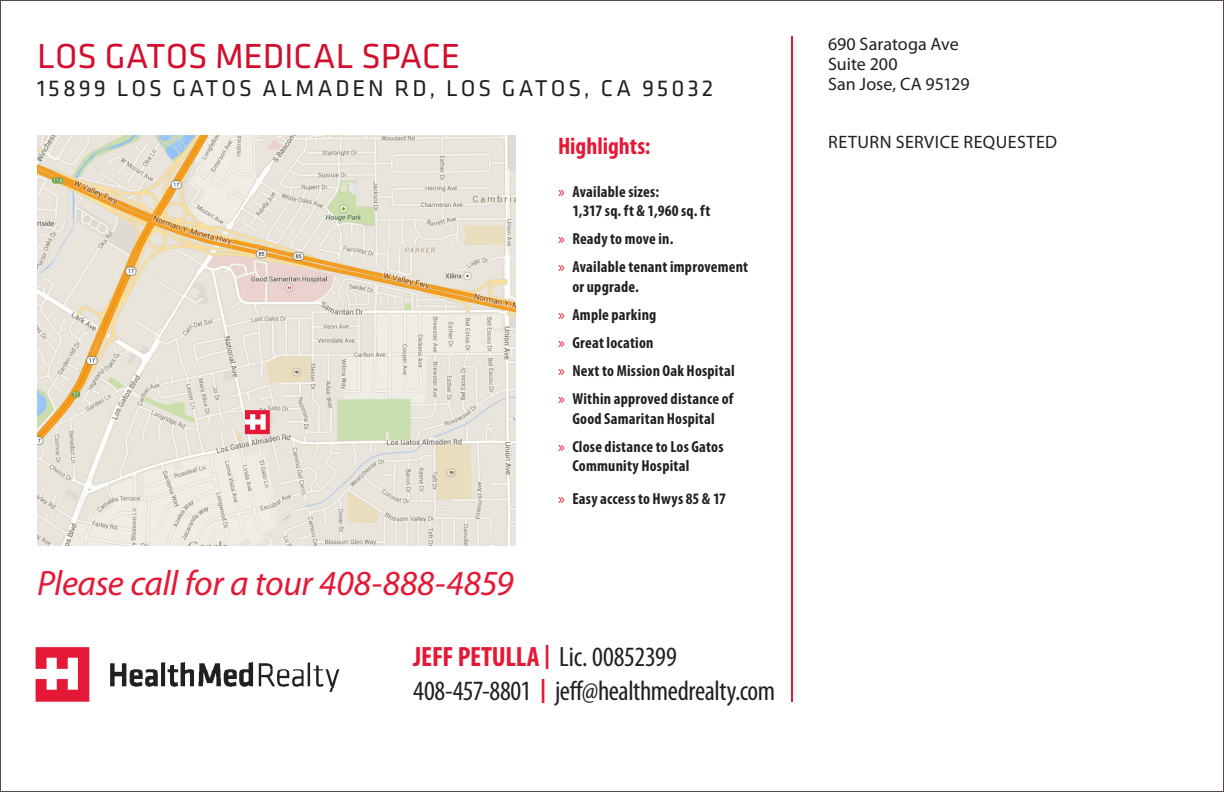
<style>
.page{position:relative;width:1224px;height:792px;background:#fff}
.page>*{position:absolute;margin:0;border:0;box-sizing:border-box;transform-origin:0 0}
.Property_Name_Addres{font:36px "Klavika";letter-spacing:-.005em;color:#d30d2b}
.t1{font:italic 35.4px "Myriad Pro";letter-spacing:-.01em;color:#e51836}
.t2{font:condensed 28px "Myriad Pro";letter-spacing:-.015em;color:#231f20}
.Text{font:700 condensed 24px "Myriad Pro";color:#e51836}
.Property_Name_Addres-2{font:23.6px "Klavika";letter-spacing:.125em;color:#231f20}
.t3{font:18px/20px "Myriad Pro";letter-spacing:.01em;color:#231f20}
.t4{font:18px "Myriad Pro";letter-spacing:.03em;color:#231f20}
.t5{font:700 condensed 16px/19.2px "Myriad Pro";letter-spacing:.015em;color:#231f20}
.s1{font-weight:400;font-stretch:normal;color:#e51836}
.s2{font-weight:700;color:#e51836}
.s3{font-weight:700;font-stretch:normal;font-size:24px;color:#e51836}
</style>
<div class="page">
<img style="left:35px;top:647px;width:305px;height:55px">
<hr style="left:791px;top:36px;width:2px;height:666px;background:#e51836">
<img style="left:37px;top:136px;width:479px;height:410px">
<svg style="left:245px;top:410px;width:25px;height:24px"></svg>
<p class="Property_Name_Addres" style="left:37px;top:36px;width:424px">LOS GATOS MEDICAL SPACE</p>
<p class="Property_Name_Addres-2" style="left:37px;top:75px;width:678px">15899 LOS GATOS ALMADEN RD, LOS GATOS, CA 95032</p>
<p class="t3" style="left:828px;top:33px;width:132px">690 Saratoga Ave<br>Suite 200</p>
<p class="t3" style="left:828px;top:73px;width:143px">San Jose, CA 95129</p>
<p class="t1" style="left:37px;top:562px;width:478px">Please call for a tour 408-888-4859</p>
<p class="Text" style="left:558px;top:131px;width:94px">Highlights:</p>
<p class="t4" style="left:828px;top:130px;width:231px">RETURN SERVICE REQUESTED</p>
<p class="t5" style="left:572px;top:182px;width:139px;text-indent:-14px"><span class="s1">»</span> Available sizes:<br>1,317 sq. ft &amp; 1,960 sq. ft</p>
<p class="t5" style="left:558px;top:229px;width:117px"><span class="s1">»</span> Ready to move in.</p>
<p class="t5" style="left:572px;top:257px;width:177px;text-indent:-14px"><span class="s1">»</span> Available tenant improvement or upgrade.</p>
<p class="t5" style="left:558px;top:305px;width:100px"><span class="s1">»</span> Ample parking</p>
<p class="t5" style="left:558px;top:333px;width:97px"><span class="s1">»</span> Great location</p>
<p class="t5" style="left:558px;top:361px;width:178px"><span class="s1">»</span> Next to Mission Oak Hospital</p>
<p class="t5" style="left:558px;top:389px;width:177px;text-align:center"><span class="s1">»</span> Within approved distance of<br>Good Samaritan Hospital</p>
<p class="t5" style="left:572px;top:437px;width:153px;text-indent:-14px"><span class="s1">»</span> Close distance to Los Gatos<br>Community Hospital</p>
<p class="t5" style="left:558px;top:489px;width:170px"><span class="s1">»</span> Easy access to Hwys 85 &amp; 17</p>
<p class="t2" style="left:413px;top:640px;width:265px"><span class="s2">JEFF PETULLA</span> <span class="s3">|</span> Lic. 00852399</p>
<p class="t2" style="left:413px;top:674px;width:364px">408-457-8801 <span class="s3">|</span> jeff@healthmedrealty.com</p>
</div>
